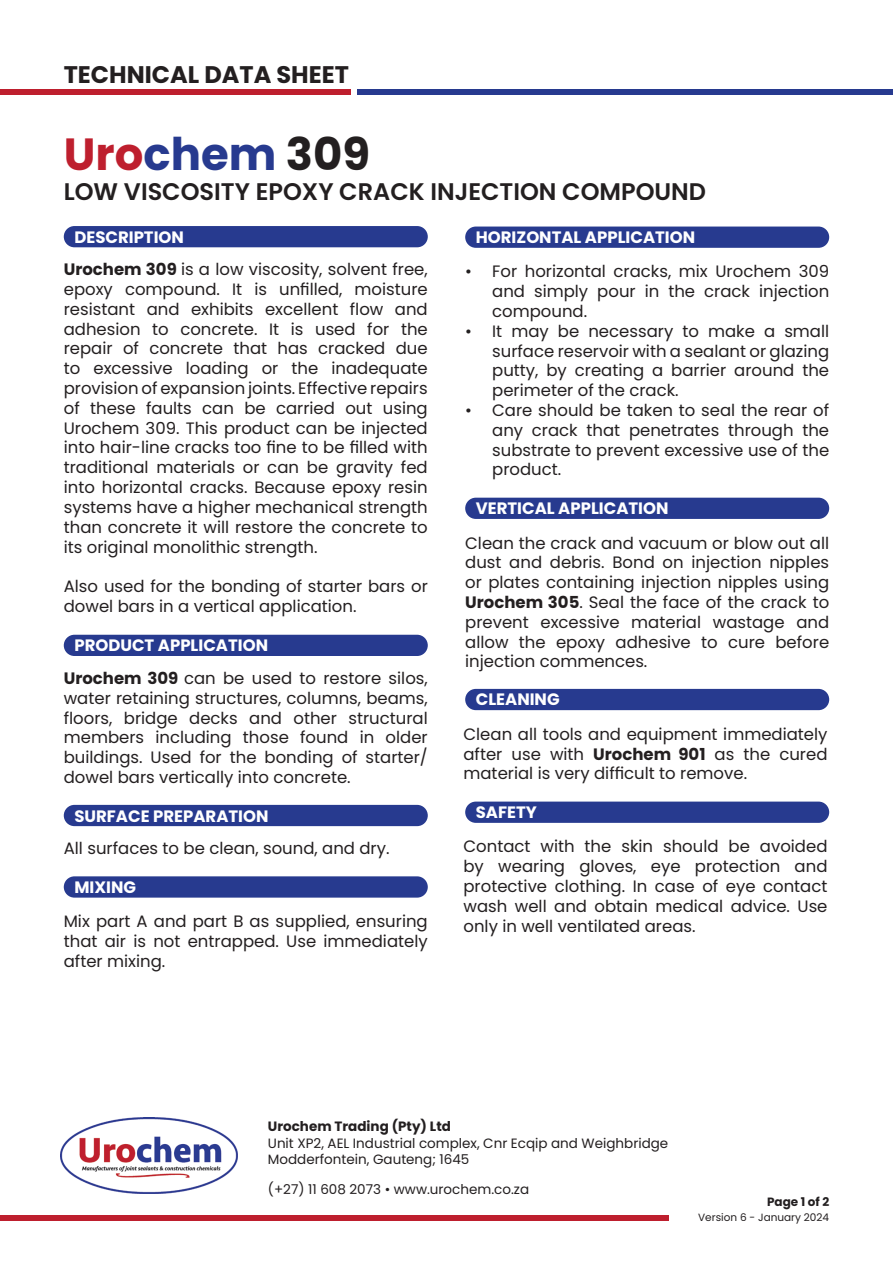
<style>
.page{position:relative;width:893px;height:1263px;background:#fff}
.page>*{position:absolute;margin:0;border:0;box-sizing:border-box;transform-origin:0 0}
.t1{font:700 45px "Poppins";color:#273a8f}
.t2{font:600 24px "Poppins";color:#231f20}
.t3{font:700 24px "Poppins";color:#231f20}
.t4{font:16.5px/19.8px "Poppins";color:#231f20;text-align:justify}
.t5{font:700 16.5px "Poppins";color:#fff}
.t6{font:13.5px/16.2px "Poppins";color:#231f20}
.t7{font:700 13.5px "Poppins";color:#231f20}
.t8{font:700 12px "Poppins";color:#231f20}
.t9{font:10.5px "Poppins";color:#231f20}
.s1{color:#be1f2e}
.s2{color:#231f20}
.s3{font-weight:700}
</style>
<div class="page">
<div style="left:0;top:1215px;width:668px;height:5px;background:#be1f2e"></div>
<img style="left:61px;top:1117px;width:176px;height:76px">
<div style="left:0;top:89px;width:350px;height:6px;background:#be1f2e"></div>
<div style="left:357px;top:89px;width:536px;height:6px;background:#273a8f"></div>
<div style="left:64px;top:226px;width:364px;height:21px;background:#273a8f;border-radius:11px"></div>
<div style="left:465px;top:689px;width:364px;height:21px;background:#273a8f;border-radius:11px"></div>
<div style="left:64px;top:876px;width:364px;height:22px;background:#273a8f;border-radius:11px"></div>
<div style="left:465px;top:227px;width:364px;height:21px;background:#273a8f;border-radius:11px"></div>
<div style="left:465px;top:498px;width:364px;height:21px;background:#273a8f;border-radius:11px"></div>
<div style="left:465px;top:801px;width:364px;height:22px;background:#273a8f;border-radius:11px"></div>
<div style="left:64px;top:635px;width:364px;height:21px;background:#273a8f;border-radius:11px"></div>
<div style="left:64px;top:805px;width:364px;height:21px;background:#273a8f;border-radius:11px"></div>
<h2 class="t3" style="left:64px;top:60px;width:287px">TECHNICAL DATA SHEET</h2>
<p class="t1" style="left:64px;top:128px;width:308px"><span class="s1">Uro</span>chem <span class="s2">309</span></p>
<p class="t2" style="left:64px;top:177px;width:644px">LOW VISCOSITY EPOXY CRACK INJECTION COMPOUND</p>
<p class="t5" style="left:74px;top:228px;width:111px">DESCRIPTION</p>
<p class="t4" style="left:64px;top:260px;width:366px"><span class="s3">Urochem 309</span> is a low viscosity, solvent free, epoxy compound. It is unfilled, moisture resistant and exhibits excellent flow and adhesion to concrete. It is used for the repair of concrete that has cracked due to excessive loading or the inadequate provision of expansion joints. Effective repairs of these faults can be carried out using Urochem 309. This product can be injected into hair-line cracks too fine to be filled with traditional materials or can be gravity fed into horizontal cracks. Because epoxy resin systems have a higher mechanical strength than concrete it will restore the concrete to its original monolithic strength.</p>
<p class="t4" style="left:64px;top:576px;width:366px">Also used for the bonding of starter bars or dowel bars in a vertical application.</p>
<p class="t5" style="left:74px;top:635px;width:195px">PRODUCT APPLICATION</p>
<p class="t4" style="left:64px;top:668px;width:365px"><span class="s3">Urochem 309</span> can be used to restore silos, water retaining structures, columns, beams, floors, bridge decks and other structural members including those found in older buildings. Used for the bonding of starter/ dowel bars vertically into concrete.</p>
<p class="t5" style="left:74px;top:806px;width:196px">SURFACE PREPARATION</p>
<p class="t4" style="left:64px;top:838px;width:327px">All surfaces to be clean, sound, and dry.</p>
<p class="t5" style="left:74px;top:877px;width:63px">MIXING</p>
<p class="t4" style="left:64px;top:911px;width:365px">Mix part A and part B as supplied, ensuring that air is not entrapped. Use immediately after mixing.</p>
<p class="t5" style="left:476px;top:228px;width:221px">HORIZONTAL APPLICATION</p>
<p class="t4" style="left:492px;top:262px;width:338px;text-indent:-27px">• For horizontal cracks, mix Urochem 309 and simply pour in the crack injection compound.</p>
<p class="t4" style="left:492px;top:321px;width:338px;text-indent:-27px">• It may be necessary to make a small surface reservoir with a sealant or glazing putty, by creating a barrier around the perimeter of the crack.</p>
<p class="t4" style="left:492px;top:400px;width:338px;text-indent:-27px">• Care should be taken to seal the rear of any crack that penetrates through the substrate to prevent excessive use of the product.</p>
<p class="t5" style="left:476px;top:499px;width:194px">VERTICAL APPLICATION</p>
<p class="t4" style="left:465px;top:533px;width:366px">Clean the crack and vacuum or blow out all dust and debris. Bond on injection nipples or plates containing injection nipples using <span class="s3">Urochem 305</span>. Seal the face of the crack to prevent excessive material wastage and allow the epoxy adhesive to cure before injection commences.</p>
<p class="t5" style="left:476px;top:690px;width:85px">CLEANING</p>
<p class="t4" style="left:463px;top:724px;width:365px">Clean all tools and equipment immediately after use with <span class="s3">Urochem 901</span> as the cured material is very difficult to remove.</p>
<p class="t5" style="left:476px;top:802px;width:63px">SAFETY</p>
<p class="t4" style="left:463px;top:837px;width:365px">Contact with the skin should be avoided by wearing gloves, eye protection and protective clothing. In case of eye contact wash well and obtain medical advice. Use only in well ventilated areas.</p>
<p class="t7" style="left:268px;top:1119px;width:185px">Urochem Trading (Pty) Ltd</p>
<p class="t6" style="left:268px;top:1135px;width:402px">Unit XP2, AEL Industrial complex, Cnr Ecqip and Weighbridge<br>Modderfontein, Gauteng; 1645</p>
<p class="t6" style="left:268px;top:1181px;width:263px">(+27) 11 608 2073 • www.urochem.co.za</p>
<p class="t8" style="left:767px;top:1194px;width:64px">Page 1 of 2</p>
<p class="t9" style="left:698px;top:1211px;width:132px">Version 6 - January 2024</p>
</div>
